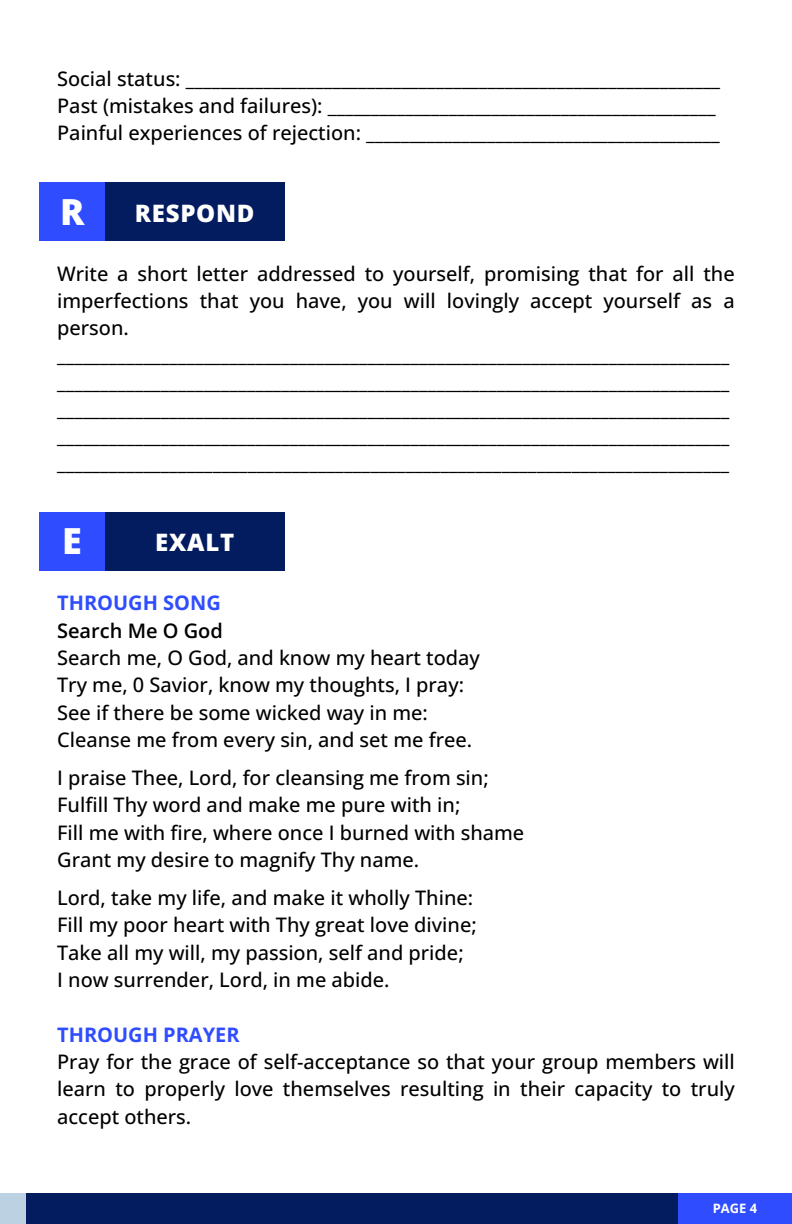
<style>
.page{position:relative;width:792px;height:1224px;background:#fff}
.page>*{position:absolute;margin:0;border:0;box-sizing:border-box;transform-origin:0 0}
.t1{font:800 36px "Open Sans";color:#fff}
.t2{font:800 24px "Open Sans";letter-spacing:.03em;color:#fff}
.t3{font:500 20px/27.4px "Open Sans";color:#000}
.t4{font:700 13px "Open Sans";color:#fff}
.s1{font-weight:400}
.s2{font-weight:700;color:#2f4dff}
.s3{font-weight:600}
</style>
<div class="page">
<div style="left:0;top:1194px;width:792px;height:30px;background:#031c5f"></div>
<div style="left:678px;top:1194px;width:114px;height:30px;background:#2f4dff"></div>
<div style="left:0;top:1194px;width:26px;height:30px;background:#bcd2e3"></div>
<div style="left:105px;top:183px;width:179px;height:58px;background:#031c5f"></div>
<div style="left:39px;top:183px;width:66px;height:58px;background:#2f4dff"></div>
<div style="left:105px;top:512px;width:179px;height:59px;background:#031c5f"></div>
<div style="left:39px;top:512px;width:66px;height:59px;background:#2f4dff"></div>
<p class="t3" style="left:57px;top:65px;width:665px">Social status: ______________________________________________________________<br>Past (mistakes and failures): _____________________________________________<br>Painful experiences of rejection: _________________________________________</p>
<p class="t1" style="left:60px;top:186px;width:26px">R</p>
<h3 class="t2" style="left:135px;top:196px;width:121px">RESPOND</h3>
<h1 class="t3" style="left:57px;top:260px;width:679px">Write a short letter addressed to yourself, promising that for all the imperfections that you have, you will lovingly accept yourself as a person. ______________________________________________________________________________ ______________________________________________________________________________ ______________________________________________________________________________ ______________________________________________________________________________ _______________<span class="s1">______________________________________________________________</span></h1>
<p class="t1" style="left:62px;top:515px;width:21px">E</p>
<h2 class="t2" style="left:155px;top:525px;width:80px">EXALT</h2>
<h1 class="t3" style="left:57px;top:589px;width:424px"><span class="s2">THROUGH SONG<br></span><span class="s3">Search Me O God<br></span>Search me, O God, and know my heart today<br>Try me, 0 Savior, know my thoughts, I pray:<br>See if there be some wicked way in me:<br>Cleanse me from every sin, and set me free.</h1>
<h2 class="t3" style="left:57px;top:764px;width:469px">I praise Thee, Lord, for cleansing me from sin; Fulfill Thy word and make me pure with in;<br>Fill me with fire, where once I burned with shame Grant my desire to magnify Thy name.</h2>
<h2 class="t3" style="left:57px;top:884px;width:421px">Lord, take my life, and make it wholly Thine:<br>Fill my poor heart with Thy great love divine; Take all my will, my passion, self and pride;<br>I now surrender, Lord, in me abide.</h2>
<h2 class="t3" style="left:57px;top:1020px;width:679px"><span class="s2">THROUGH PRAYER<br></span>Pray for the grace of self-acceptance so that your group members will learn to properly love themselves resulting in their capacity to truly accept others.</h2>
<h2 class="t4" style="left:713px;top:1199px;width:46px">PAGE 4</h2>
</div>
